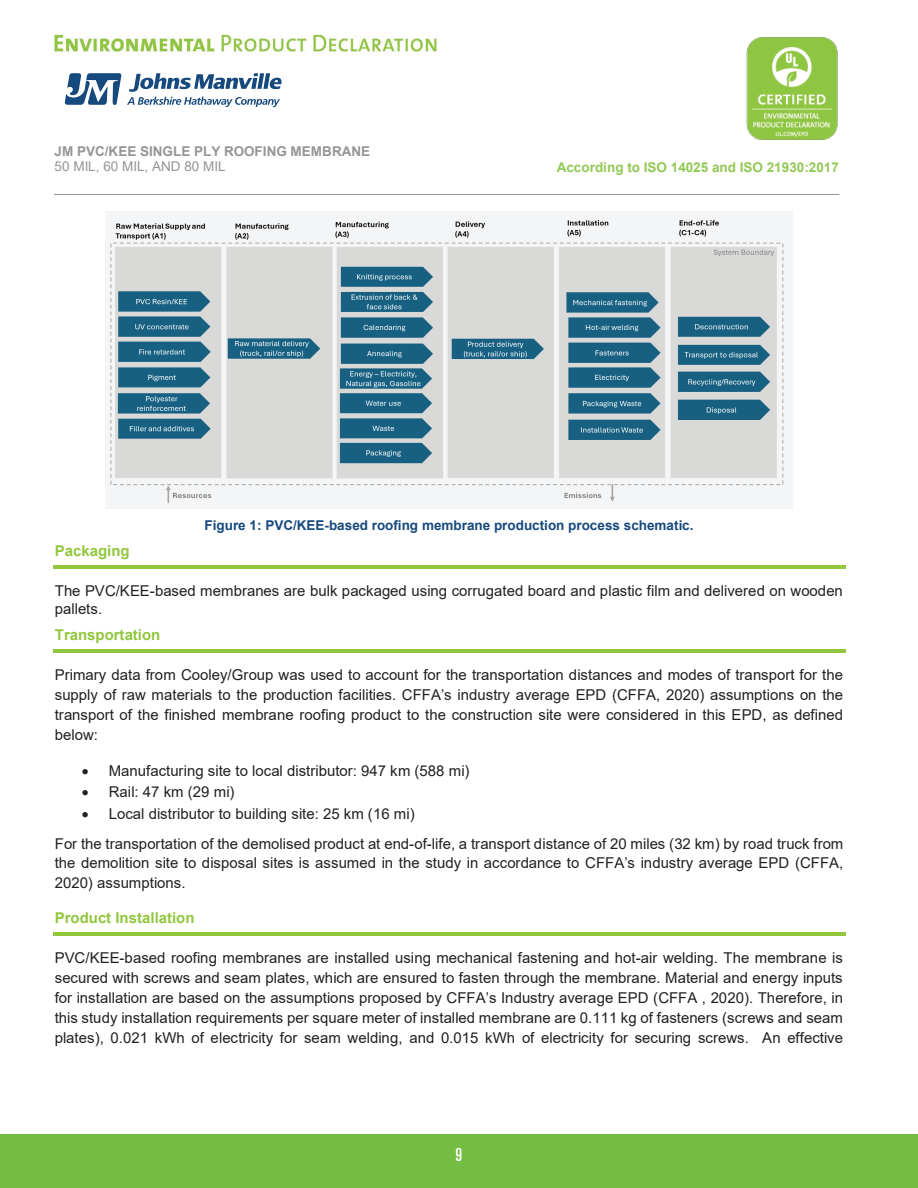
<style>
.page{position:relative;width:918px;height:1188px;background:#fff}
.page>*{position:absolute;margin:0;border:0;box-sizing:border-box;transform-origin:0 0}
.t1{font:ultra-condensed 18px "Univers LT Std";color:#fff}
.t2{font:15px/19.8px "Arial";color:#231f20}
.t3{font:700 15px "Arial";color:#91c73d}
.t4{font:700 13.5px "Arial";color:#16497d}
.t5{font:700 13.5px "Arial";color:#92c954}
.t6{font:700 13.5px "Arial";color:#939598}
.t7{font:13.5px "Arial";color:#939598}
</style>
<div class="page">
<div style="left:0;top:1134px;width:918px;height:54px;background:#73bd43"></div>
<img style="left:54px;top:34px;width:383px;height:18px">
<hr style="left:54px;top:194px;width:785px;height:1px;background:#939598">
<img style="left:746px;top:37px;width:92px;height:103px">
<svg style="left:65px;top:73px;width:217px;height:34px"></svg>
<hr style="left:129px;top:94px;width:151px;height:1px;background:#fff">
<hr style="left:53px;top:566px;width:792px;height:3px;background:#91c73d">
<hr style="left:53px;top:649px;width:792px;height:3px;background:#91c73d">
<hr style="left:53px;top:932px;width:792px;height:3px;background:#91c73d">
<img style="left:106px;top:212px;width:686px;height:297px">
<p class="t6" style="left:54px;top:141px;width:317px">JM PVC/KEE SINGLE PLY ROOFING MEMBRANE</p>
<p class="t7" style="left:54px;top:157px;width:173px">50 MIL, 60 MIL, AND 80 MIL</p>
<p class="t5" style="left:557px;top:157px;width:284px">According to ISO 14025 and ISO 21930:2017</p>
<p class="t4" style="left:204px;top:516px;width:491px">Figure 1: PVC/KEE-based roofing membrane production process schematic.</p>
<p class="t3" style="left:55px;top:541px;width:76px">Packaging</p>
<p class="t2" style="left:55px;top:582px;width:790px;line-height:17.2px">The PVC/KEE-based membranes are bulk packaged using corrugated board and plastic film and delivered on wooden pallets.</p>
<p class="t3" style="left:55px;top:624px;width:107px">Transportation</p>
<p class="t2" style="left:55px;top:665px;width:790px;text-align:justify">Primary data from Cooley/Group was used to account for the transportation distances and modes of transport for the supply of raw materials to the production facilities. CFFA’s industry average EPD (CFFA, 2020) assumptions on the transport of the finished membrane roofing product to the construction site were considered in this EPD, as defined below:</p>
<p class="t2" style="left:82px;top:760px;width:389px">• Manufacturing site to local distributor: 947 km (588 mi)</p>
<p class="t2" style="left:82px;top:782px;width:154px">• Rail: 47 km (29 mi)</p>
<p class="t2" style="left:55px;top:799px;width:790px;line-height:29.5px;text-indent:27px">• Local distributor to building site: 25 km (16 mi)<br>For the transportation of the demolised product at end-of-life, a transport distance of 20 miles (32 km) by road truck from</p>
<p class="t2" style="left:55px;top:853px;width:790px">the demolition site to disposal sites is assumed in the study in accordance to CFFA’s industry average EPD (CFFA,<br>2020) assumptions.</p>
<p class="t3" style="left:55px;top:907px;width:141px">Product Installation</p>
<p class="t2" style="left:55px;top:948px;width:790px;text-align:justify">PVC/KEE-based roofing membranes are installed using mechanical fastening and hot-air welding. The membrane is secured with screws and seam plates, which are ensured to fasten through the membrane. Material and energy inputs for installation are based on the assumptions proposed by CFFA’s Industry average EPD (CFFA , 2020). Therefore, in this study installation requirements per square meter of installed membrane are 0.111 kg of fasteners (screws and seam plates), 0.021 kWh of electricity for seam welding, and 0.015 kWh of electricity for securing screws. An effective</p>
<p class="t1" style="left:456px;top:1144px;width:8px">9</p>
</div>
